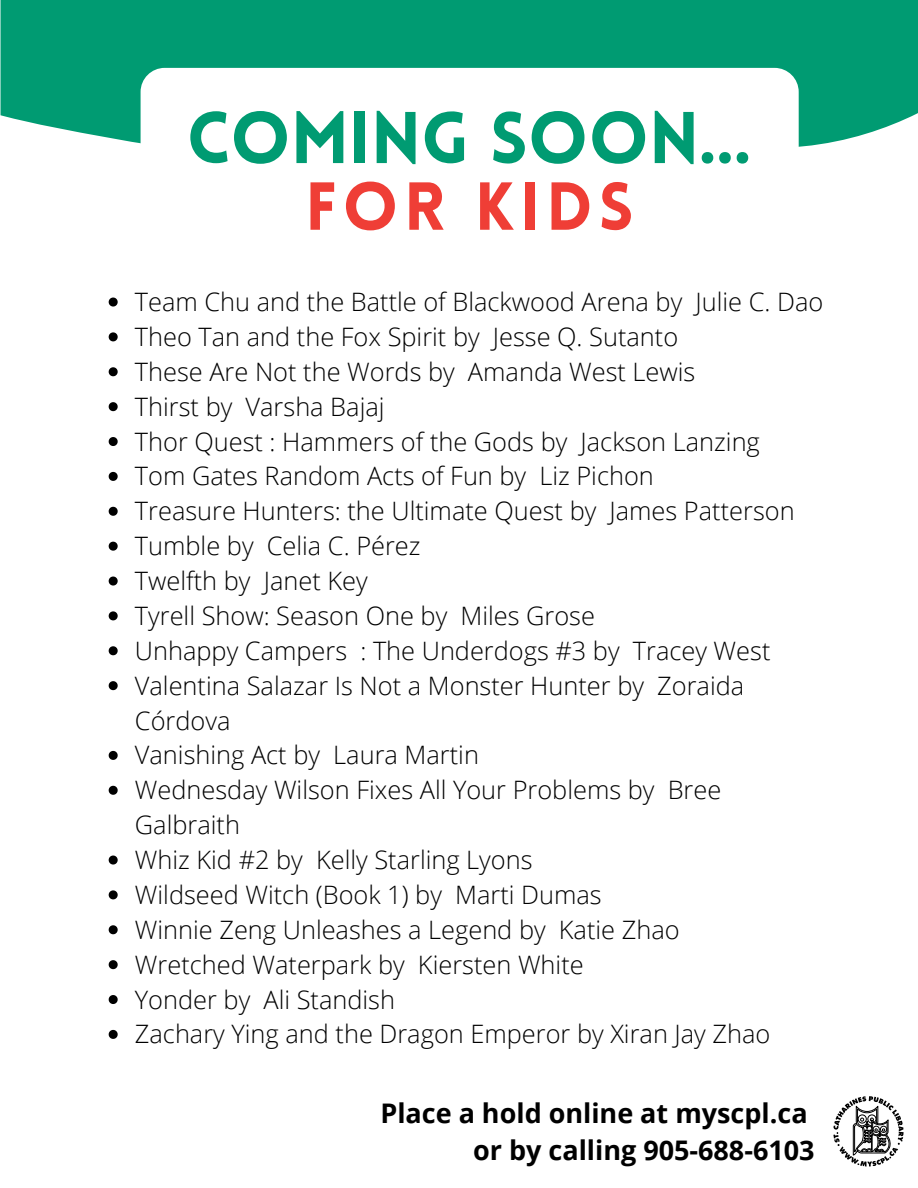
<style>
.page{position:relative;width:918px;height:1188px;background:#fff}
.page>*{position:absolute;margin:0;border:0;box-sizing:border-box;transform-origin:0 0}
.t1{font:900 71.55px "Lovelo";color:#009b72}
.t2{font:900 66.3px "Lovelo";letter-spacing:.085em;color:#ef3e36}
.t3{font:700 27px/37.2px "Open Sans";color:#000;text-align:right}
.t4{font:300 25.35px/34.8px "Open Sans";color:#000}
</style>
<div class="page">
<div style="left:1px;top:0;width:917px;height:147px;background:#009b72"></div>
<div style="left:141px;top:68px;width:658px;height:238px;background:#fff;border-radius:24px"></div>
<svg style="left:833px;top:1096px;width:71px;height:71px"></svg>
<svg style="left:109px;top:298px;width:9px;height:9px"></svg>
<svg style="left:109px;top:332px;width:9px;height:9px"></svg>
<svg style="left:109px;top:367px;width:9px;height:9px"></svg>
<svg style="left:109px;top:402px;width:9px;height:9px"></svg>
<svg style="left:109px;top:437px;width:9px;height:9px"></svg>
<svg style="left:109px;top:472px;width:9px;height:9px"></svg>
<svg style="left:109px;top:507px;width:9px;height:9px"></svg>
<svg style="left:109px;top:542px;width:9px;height:9px"></svg>
<svg style="left:109px;top:577px;width:9px;height:9px"></svg>
<svg style="left:109px;top:611px;width:9px;height:9px"></svg>
<svg style="left:109px;top:646px;width:9px;height:9px"></svg>
<svg style="left:109px;top:681px;width:9px;height:9px"></svg>
<svg style="left:109px;top:751px;width:9px;height:9px"></svg>
<svg style="left:109px;top:786px;width:9px;height:9px"></svg>
<svg style="left:109px;top:856px;width:9px;height:9px"></svg>
<svg style="left:109px;top:890px;width:9px;height:9px"></svg>
<svg style="left:109px;top:925px;width:9px;height:9px"></svg>
<svg style="left:109px;top:960px;width:9px;height:9px"></svg>
<svg style="left:109px;top:995px;width:9px;height:9px"></svg>
<svg style="left:109px;top:1030px;width:9px;height:9px"></svg>
<h1 class="t1" style="left:187px;top:109px;width:566px">COMING SOON...</h1>
<h2 class="t2" style="left:305px;top:180px;width:330px">FOR KIDS</h2>
<p class="t4" style="left:135px;top:284px;width:690px">Team Chu and the Battle of Blackwood Arena by Julie C. Dao Theo Tan and the Fox Spirit by Jesse Q. Sutanto<br>These Are Not the Words by Amanda West Lewis<br>Thirst by Varsha Bajaj<br>Thor Quest : Hammers of the Gods by Jackson Lanzing<br>Tom Gates Random Acts of Fun by Liz Pichon<br>Treasure Hunters: the Ultimate Quest by James Patterson Tumble by Celia C. Pérez<br>Twelfth by Janet Key<br>Tyrell Show: Season One by Miles Grose<br>Unhappy Campers : The Underdogs #3 by Tracey West Valentina Salazar Is Not a Monster Hunter by Zoraida Córdova<br>Vanishing Act by Laura Martin<br>Wednesday Wilson Fixes All Your Problems by Bree Galbraith<br>Whiz Kid #2 by Kelly Starling Lyons<br>Wildseed Witch (Book 1) by Marti Dumas<br>Winnie Zeng Unleashes a Legend by Katie Zhao<br>Wretched Waterpark by Kiersten White<br>Yonder by Ali Standish<br>Zachary Ying and the Dragon Emperor by Xiran Jay Zhao</p>
<p class="t3" style="left:380px;top:1094px;width:436px">Place a hold online at myscpl.ca or by calling 905-688-6103</p>
</div>
